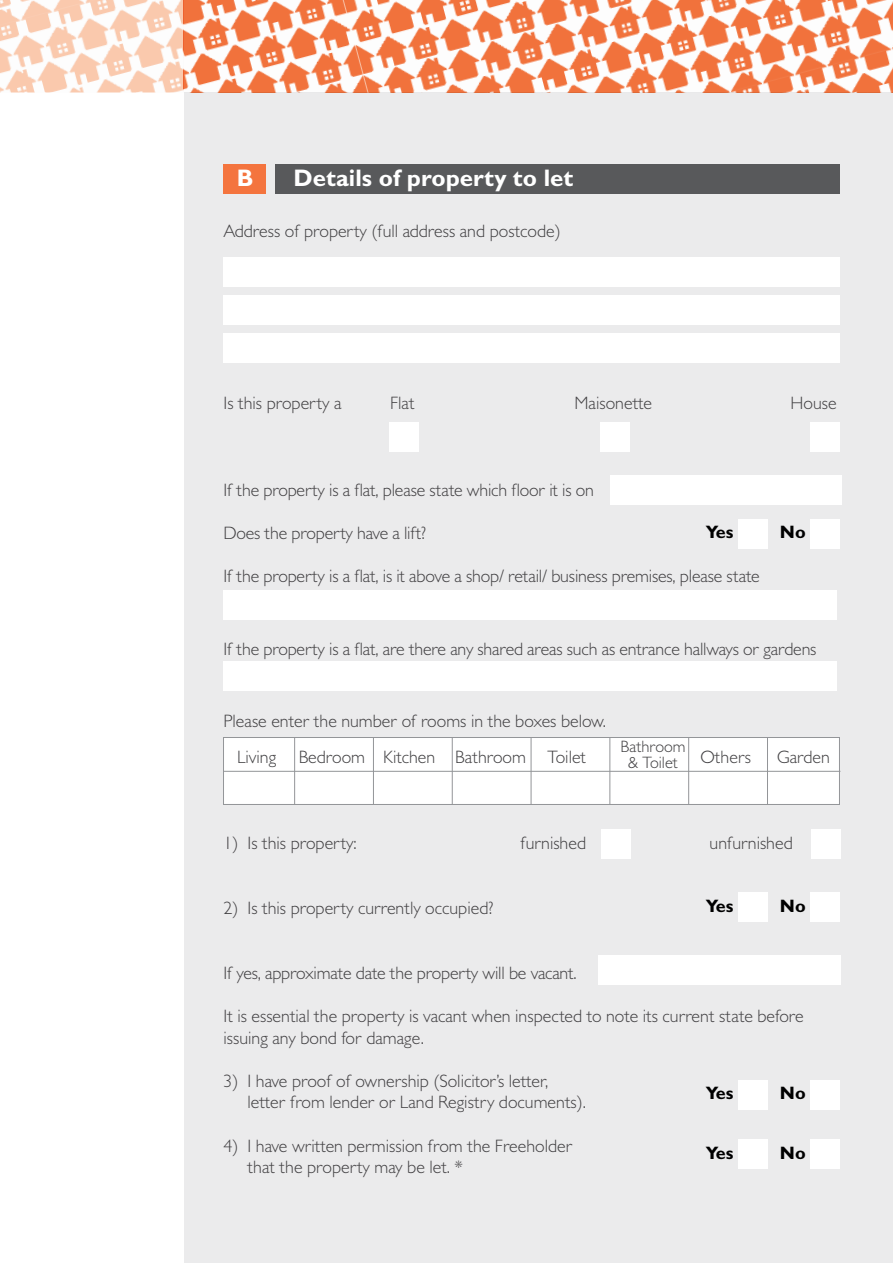
<style>
.page{position:relative;width:893px;height:1263px;background:#fff}
.page>*{position:absolute;margin:0;border:0;box-sizing:border-box;transform-origin:0 0}
.t1{font:700 24px "Gill Sans MT Std";color:#fff}
.t2{font:300 18px/21.6px "Gill Sans MT Std";color:#414042}
.t3{font:700 18px "Gill Sans MT Std";color:#000}
.t4{font:300 16.5px/16.5px "Gill Sans MT Std";color:#414042;text-align:center}
</style>
<div class="page">
<div style="left:0;top:92px;width:893px;height:1171px;background:#ebebec"></div>
<div style="left:0;top:92px;width:184px;height:1171px;background:#fff"></div>
<img style="left:184px;top:0;width:709px;height:92px">
<svg style="left:0;top:0;width:184px;height:92px"></svg>
<div style="left:275px;top:164px;width:565px;height:29px;background:#58595b"></div>
<div style="left:223px;top:164px;width:43px;height:29px;background:#f4743e"></div>
<div style="left:223px;top:737px;width:617px;height:68px;background:#fff;border:1px solid #939598"></div>
<hr style="left:224px;top:771px;width:616px;height:1px;background:#939598">
<hr style="left:294px;top:737px;width:1px;height:68px;background:#939598">
<hr style="left:373px;top:737px;width:1px;height:68px;background:#939598">
<hr style="left:452px;top:737px;width:1px;height:68px;background:#939598">
<hr style="left:531px;top:737px;width:1px;height:68px;background:#939598">
<hr style="left:610px;top:737px;width:1px;height:68px;background:#939598">
<hr style="left:688px;top:737px;width:1px;height:68px;background:#939598">
<hr style="left:767px;top:737px;width:1px;height:68px;background:#939598">
<div style="left:223px;top:257px;width:617px;height:30px;background:#fff"></div>
<div style="left:223px;top:295px;width:617px;height:30px;background:#fff"></div>
<div style="left:223px;top:333px;width:617px;height:29px;background:#fff"></div>
<div style="left:389px;top:422px;width:30px;height:30px;background:#fff"></div>
<div style="left:600px;top:422px;width:30px;height:30px;background:#fff"></div>
<div style="left:810px;top:422px;width:30px;height:30px;background:#fff"></div>
<div style="left:601px;top:829px;width:29px;height:30px;background:#fff"></div>
<div style="left:811px;top:829px;width:29px;height:30px;background:#fff"></div>
<div style="left:738px;top:892px;width:30px;height:30px;background:#fff"></div>
<div style="left:810px;top:892px;width:30px;height:30px;background:#fff"></div>
<div style="left:598px;top:955px;width:242px;height:30px;background:#fff"></div>
<div style="left:738px;top:1080px;width:30px;height:30px;background:#fff"></div>
<div style="left:810px;top:1080px;width:30px;height:30px;background:#fff"></div>
<div style="left:738px;top:1139px;width:30px;height:30px;background:#fff"></div>
<div style="left:810px;top:1139px;width:30px;height:30px;background:#fff"></div>
<div style="left:223px;top:590px;width:614px;height:30px;background:#fff"></div>
<div style="left:610px;top:475px;width:231px;height:30px;background:#fff"></div>
<div style="left:738px;top:519px;width:30px;height:30px;background:#fff"></div>
<div style="left:810px;top:519px;width:30px;height:30px;background:#fff"></div>
<div style="left:223px;top:661px;width:614px;height:30px;background:#fff"></div>
<h1 class="t1" style="left:237px;top:163px;width:18px">B</h1>
<h1 class="t1" style="left:294px;top:163px;width:281px">Details of property to let</h1>
<p class="t2" style="left:223px;top:219px;width:339px">Address of property (full address and postcode)</p>
<p class="t2" style="left:223px;top:392px;width:120px">Is this property a</p>
<p class="t2" style="left:390px;top:392px;width:26px">Flat</p>
<p class="t2" style="left:574px;top:392px;width:79px">Maisonette</p>
<p class="t2" style="left:790px;top:392px;width:48px">House</p>
<p class="t2" style="left:223px;top:479px;width:372px">If the property is a flat, please state which floor it is on</p>
<p class="t2" style="left:223px;top:522px;width:204px">Does the property have a lift?</p>
<p class="t2" style="left:223px;top:565px;width:538px">If the property is a flat, is it above a shop/ retail/ business premises, please state</p>
<p class="t3" style="left:706px;top:521px;width:29px">Yes</p>
<p class="t3" style="left:780px;top:521px;width:27px">No</p>
<p class="t2" style="left:223px;top:638px;width:595px">If the property is a flat, are there any shared areas such as entrance hallways or gardens</p>
<p class="t2" style="left:237px;top:703px;width:371px;line-height:35.7px;text-indent:-14px">Please enter the number of rooms in the boxes below.<br>Living</p>
<p class="t4" style="left:621px;top:738px;width:66px">Bathroom &amp; Toilet</p>
<p class="t2" style="left:299px;top:746px;width:289px">Bedroom Kitchen Bathroom Toilet</p>
<p class="t2" style="left:700px;top:746px;width:52px">Others</p>
<p class="t2" style="left:777px;top:746px;width:54px">Garden</p>
<p class="t2" style="left:223px;top:832px;width:135px">1) Is this property:</p>
<p class="t2" style="left:520px;top:832px;width:67px">furnished</p>
<p class="t2" style="left:709px;top:832px;width:85px">unfurnished</p>
<p class="t2" style="left:223px;top:897px;width:271px">2) Is this property currently occupied?</p>
<p class="t3" style="left:706px;top:894px;width:29px">Yes</p>
<p class="t3" style="left:780px;top:894px;width:27px">No</p>
<p class="t2" style="left:223px;top:962px;width:355px">If yes, approximate date the property will be vacant.</p>
<p class="t2" style="left:223px;top:1005px;width:582px">It is essential the property is vacant when inspected to note its current state before issuing any bond for damage.</p>
<p class="t2" style="left:247px;top:1070px;width:340px;text-indent:-24px">3) I have proof of ownership (Solicitor’s letter, letter from lender or Land Registry documents).</p>
<p class="t2" style="left:247px;top:1134px;width:327px;text-indent:-24px">4) I have written permission from the Freeholder that the property may be let. *</p>
<p class="t3" style="left:706px;top:1082px;width:29px">Yes</p>
<p class="t3" style="left:780px;top:1082px;width:27px">No</p>
<p class="t3" style="left:706px;top:1141px;width:29px">Yes</p>
<p class="t3" style="left:780px;top:1141px;width:27px">No</p>
</div>
